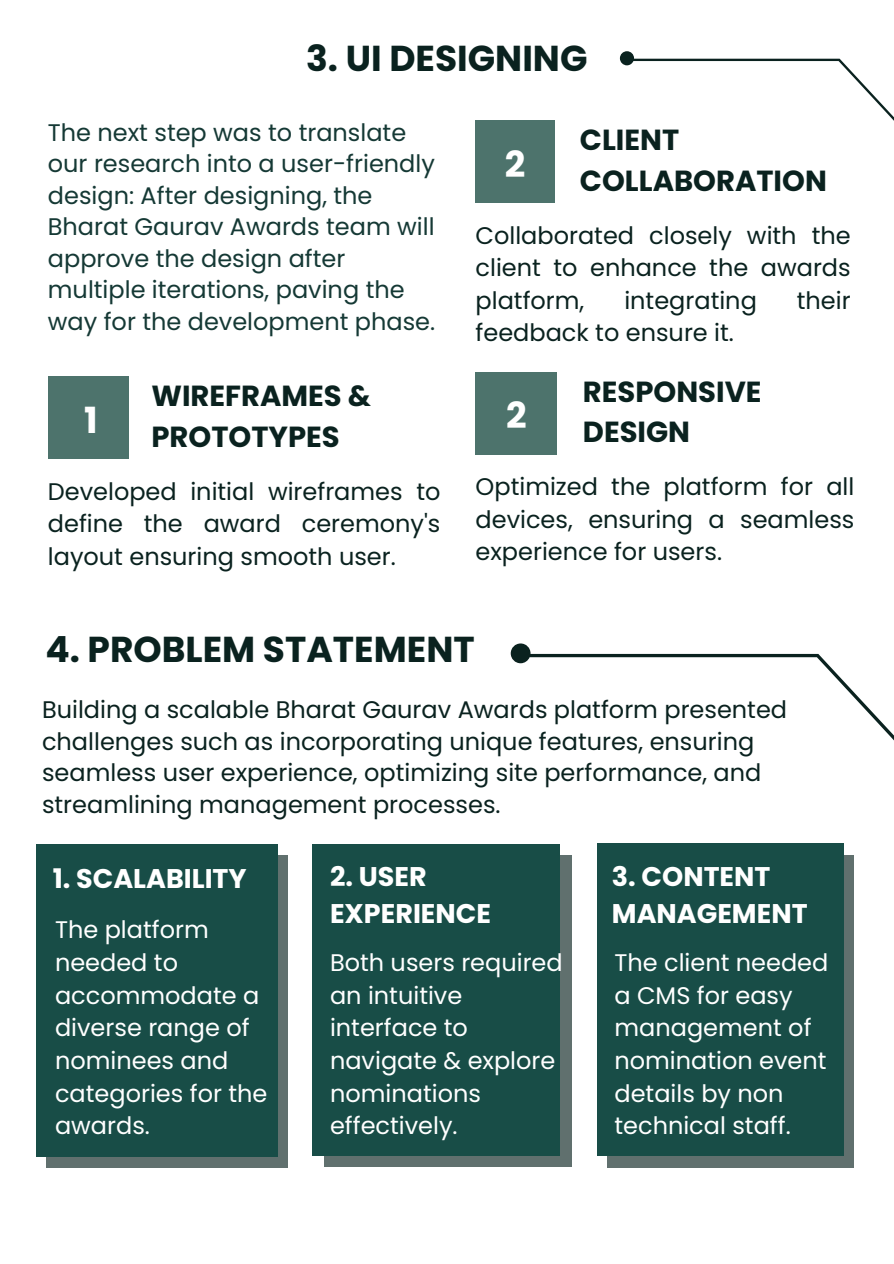
<style>
.page{position:relative;width:894px;height:1264px;background:#fff}
.page>*{position:absolute;margin:0;border:0;box-sizing:border-box;transform-origin:0 0}
.t1{font:700 36px "Poppins";color:#0a221f}
.t2{font:700 36px "Poppins";color:#fff}
.t3{font:700 29.1px/40.5px "Poppins";color:#0a221f}
.t4{font:700 27px/37.2px "Poppins";color:#fff}
.t5{font:24px/32.7px "Poppins";color:#0a221f;text-align:justify}
.t6{font:24px/32.7px "Poppins";color:#fff}
.t7{font:24px/31.5px "Poppins";color:#153935}
</style>
<div class="page">
<div style="left:46px;top:855px;width:242px;height:312px;background:#60706e"></div>
<div style="left:36px;top:843px;width:242px;height:313px;background:#184d47"></div>
<svg style="left:607px;top:855px;width:246px;height:312px;background:#586c6a"></svg>
<div style="left:596px;top:843px;width:246px;height:313px;background:#184d47"></div>
<svg style="left:324px;top:855px;width:247px;height:312px;background:#5a6d6a"></svg>
<div style="left:312px;top:843px;width:247px;height:312px;background:#184d47"></div>
<div style="left:48px;top:376px;width:81px;height:83px;background:#4d736c"></div>
<div style="left:475px;top:372px;width:82px;height:82px;background:#4d736c"></div>
<div style="left:475px;top:120px;width:79px;height:83px;background:#4d736c"></div>
<svg style="left:619px;top:51px;width:274px;height:69px"></svg>
<svg style="left:510px;top:643px;width:383px;height:97px"></svg>
<h1 class="t1" style="left:306px;top:33px;width:283px">3. UI DESIGNING</h1>
<h2 class="t7" style="left:48px;top:116px;width:389px">The next step was to translate our research into a user-friendly design: After designing, the<br>Bharat Gaurav Awards team will approve the design after multiple iterations, paving the way for the development phase.</h2>
<p class="t2" style="left:84px;top:395px;width:15px">1</p>
<p class="t3" style="left:151px;top:376px;width:221px">WIREFRAMES &amp;<br>PROTOTYPES</p>
<p class="t5" style="left:48px;top:475px;width:394px">Developed initial wireframes to define the award ceremony's layout ensuring smooth user.</p>
<p class="t2" style="left:505px;top:139px;width:22px">2</p>
<p class="t3" style="left:579px;top:120px;width:248px">CLIENT<br>COLLABORATION</p>
<p class="t5" style="left:475px;top:219px;width:376px">Collaborated closely with the client to enhance the awards platform,</p>
<p class="t5" style="left:624px;top:284px;width:134px">integrating</p>
<p class="t5" style="left:796px;top:284px;width:55px">their</p>
<p class="t5" style="left:475px;top:317px;width:260px">feedback to ensure it.</p>
<h2 class="t2" style="left:506px;top:390px;width:22px">2</h2>
<p class="t3" style="left:582px;top:371px;width:180px">RESPONSIVE<br>DESIGN</p>
<h2 class="t5" style="left:475px;top:470px;width:380px">Optimized the platform for all devices, ensuring a seamless experience for users.</h2>
<p class="t1" style="left:45px;top:624px;width:431px">4. PROBLEM STATEMENT</p>
<h1 class="t5" style="left:42px;top:694px;width:746px;line-height:31.5px;text-align:left">Building a scalable Bharat Gaurav Awards platform presented challenges such as incorporating unique features, ensuring seamless user experience, optimizing site performance, and streamlining management processes.</h1>
<p class="t4" style="left:53px;top:860px;width:195px">1. SCALABILITY</p>
<h2 class="t4" style="left:330px;top:858px;width:162px">2. USER<br>EXPERIENCE</h2>
<p class="t4" style="left:611px;top:857px;width:197px">3. CONTENT<br>MANAGEMENT</p>
<h2 class="t6" style="left:330px;top:946px;width:234px">Both users required an intuitive interface to navigate &amp; explore nominations effectively.</h2>
<p class="t6" style="left:614px;top:946px;width:215px">The client needed a CMS for easy management of nomination event details by non technical staff.</p>
<p class="t6" style="left:55px;top:913px;width:214px">The platform needed to accommodate a diverse range of nominees and categories for the awards.</p>
</div>
